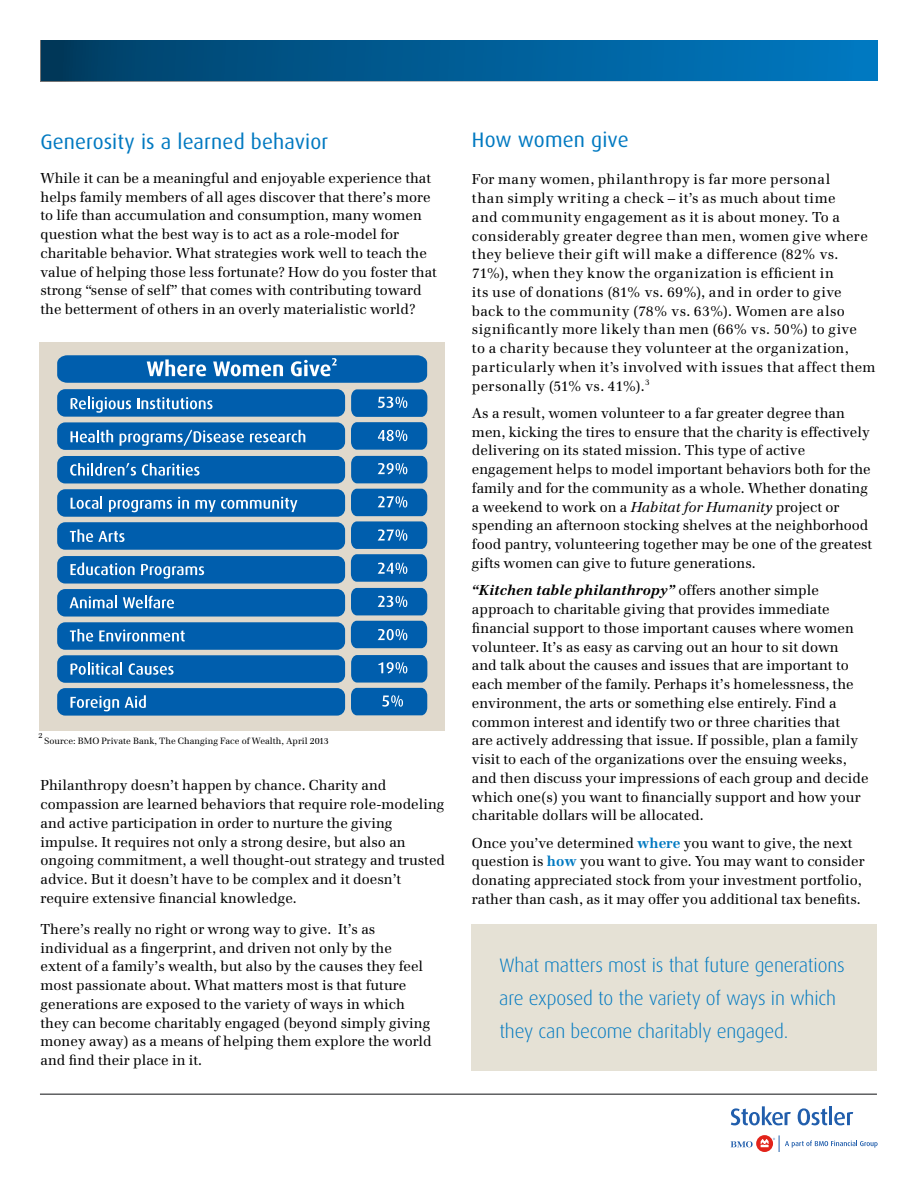
<style>
.page{position:relative;width:918px;height:1188px;background:#fff}
.page>*{position:absolute;margin:0;border:0;box-sizing:border-box;transform-origin:0 0}
.t1{font:21px "Dax";letter-spacing:.005em;color:#0079c1}
.t2{font:300 19.5px/33px "Dax";letter-spacing:-.01em;color:#0079c1}
.t3{font:14.25px/18.8px "Emona";color:#000}
.t4{font:14.25px/18.8px "Emona";letter-spacing:.02em;color:#000}
.t5{font:9px "Emona";color:#000}
.t6{font:7.5px "Emona";color:#000}
.s1{font-style:italic}
.s2{font-weight:700;font-style:italic}
.s3{font-weight:700;color:#0079c1}
</style>
<div class="page">
<div style="left:472px;top:924px;width:405px;height:147px;background:#e5e1d5"></div>
<hr style="left:40px;top:1093px;width:837px;height:2px;background:#5f6062">
<div style="left:41px;top:41px;width:837px;height:40px;background:linear-gradient(to right,#003e65,#007ac4)"></div>
<div style="left:39px;top:342px;width:406px;height:389px;background:#e0d9cc"></div>
<div style="left:57px;top:456px;width:288px;height:27px;background:#005ead;border-radius:8px"></div>
<div style="left:57px;top:489px;width:288px;height:28px;background:#005ead;border-radius:8px"></div>
<div style="left:57px;top:522px;width:288px;height:28px;background:#005ead;border-radius:8px"></div>
<div style="left:57px;top:556px;width:288px;height:28px;background:#005ead;border-radius:8px"></div>
<div style="left:57px;top:589px;width:288px;height:28px;background:#005ead;border-radius:8px"></div>
<div style="left:57px;top:622px;width:288px;height:28px;background:#005ead;border-radius:8px"></div>
<div style="left:57px;top:655px;width:288px;height:28px;background:#005ead;border-radius:8px"></div>
<div style="left:57px;top:688px;width:288px;height:28px;background:#005ead;border-radius:8px"></div>
<div style="left:57px;top:389px;width:288px;height:28px;background:#005ead;border-radius:8px"></div>
<div style="left:57px;top:422px;width:288px;height:28px;background:#005ead;border-radius:8px"></div>
<svg style="left:57px;top:355px;width:370px;height:28px;background:#2373b7"></svg>
<svg style="left:71px;top:397px;width:60px;height:16px"></svg>
<svg style="left:137px;top:397px;width:76px;height:12px"></svg>
<svg style="left:71px;top:430px;width:42px;height:12px"></svg>
<svg style="left:120px;top:430px;width:124px;height:16px"></svg>
<svg style="left:250px;top:430px;width:55px;height:12px"></svg>
<svg style="left:70px;top:463px;width:66px;height:13px"></svg>
<svg style="left:142px;top:463px;width:57px;height:13px"></svg>
<svg style="left:71px;top:496px;width:31px;height:13px"></svg>
<svg style="left:109px;top:500px;width:63px;height:12px"></svg>
<svg style="left:178px;top:497px;width:11px;height:12px"></svg>
<svg style="left:195px;top:497px;width:102px;height:15px"></svg>
<svg style="left:70px;top:529px;width:55px;height:13px"></svg>
<svg style="left:71px;top:563px;width:64px;height:12px"></svg>
<svg style="left:141px;top:564px;width:63px;height:15px"></svg>
<svg style="left:70px;top:596px;width:47px;height:12px"></svg>
<svg style="left:123px;top:596px;width:51px;height:12px"></svg>
<svg style="left:70px;top:629px;width:23px;height:13px"></svg>
<svg style="left:99px;top:629px;width:86px;height:13px"></svg>
<svg style="left:71px;top:662px;width:51px;height:13px"></svg>
<svg style="left:129px;top:663px;width:45px;height:12px"></svg>
<svg style="left:71px;top:696px;width:48px;height:15px"></svg>
<svg style="left:125px;top:695px;width:21px;height:13px"></svg>
<svg style="left:351px;top:389px;width:76px;height:61px;background:#2774b4"></svg>
<svg style="left:351px;top:456px;width:76px;height:27px;background:#1269b2"></svg>
<svg style="left:351px;top:489px;width:76px;height:93px;background:#2975b4"></svg>
<svg style="left:351px;top:588px;width:76px;height:27px;background:#1269b2"></svg>
<svg style="left:351px;top:621px;width:76px;height:27px;background:#1269b2"></svg>
<svg style="left:351px;top:655px;width:76px;height:60px;background:#2271b3"></svg>
<svg style="left:731px;top:1106px;width:60px;height:19px"></svg>
<svg style="left:798px;top:1108px;width:29px;height:17px"></svg>
<hr style="left:829px;top:1106px;width:3px;height:19px;background:#215eac">
<svg style="left:834px;top:1112px;width:19px;height:13px"></svg>
<svg style="left:731px;top:1141px;width:22px;height:6px"></svg>
<svg style="left:756px;top:1135px;width:17px;height:17px"></svg>
<svg style="left:761px;top:1135px;width:117px;height:17px"></svg>
<h1 class="t1" style="left:40px;top:130px;width:289px">Generosity is a learned behavior</h1>
<p class="t3" style="left:40px;top:168px;width:398px">While it can be a meaningful and enjoyable experience that helps family members of all ages discover that there’s more to life than accumulation and consumption, many women question what the best way is to act as a role-model for charitable behavior. What strategies work well to teach the value of helping those less fortunate? How do you foster that strong “sense of self” that comes with contributing toward the betterment of others in an overly materialistic world?</p>
<p class="t6" style="left:38px;top:731px;width:6px">2</p>
<p class="t5" style="left:44px;top:735px;width:286px">Source: BMO Private Bank, The Changing Face of Wealth, April 2013</p>
<p class="t3" style="left:41px;top:776px;width:406px">Philanthropy doesn’t happen by chance. Charity and compassion are learned behaviors that require role-modeling and active participation in order to nurture the giving impulse. It requires not only a strong desire, but also an ongoing commitment, a well thought-out strategy and trusted advice. But it doesn’t have to be complex and it doesn’t require extensive financial knowledge.</p>
<p class="t3" style="left:41px;top:919px;width:393px">There’s really no right or wrong way to give. It’s as individual as a fingerprint, and driven not only by the extent of a family’s wealth, but also by the causes they feel most passionate about. What matters most is that future generations are exposed to the variety of ways in which they can become charitably engaged (beyond simply giving money away) as a means of helping them explore the world and find their place in it.</p>
<h1 class="t1" style="left:472px;top:128px;width:158px">How women give</h1>
<p class="t4" style="left:472px;top:170px;width:405px">For many women, philanthropy is far more personal<br>than simply writing a check – it’s as much about time<br>and community engagement as it is about money. To a considerably greater degree than men, women give where they believe their gift will make a difference (82% vs.<br>71%), when they know the organization is efficient in<br>its use of donations (81% vs. 69%), and in order to give back to the community (78% vs. 63%). Women are also significantly more likely than men (66% vs. 50%) to give<br>to a charity because they volunteer at the organization, particularly when it’s involved with issues that affect them personally (51% vs. 41%).<sup>3</sup></p>
<p class="t3" style="left:472px;top:403px;width:402px">As a result, women volunteer to a far greater degree than men, kicking the tires to ensure that the charity is effectively delivering on its stated mission. This type of active engagement helps to model important behaviors both for the family and for the community as a whole. Whether donating a weekend to work on a <span class="s1">Habitat for Humanity</span> project or spending an afternoon stocking shelves at the neighborhood food pantry, volunteering together may be one of the greatest gifts women can give to future generations.</p>
<p class="t3" style="left:472px;top:581px;width:398px"><span class="s2">“Kitchen table philanthropy”</span> offers another simple approach to charitable giving that provides immediate financial support to those important causes where women volunteer. It’s as easy as carving out an hour to sit down<br>and talk about the causes and issues that are important to each member of the family. Perhaps it’s homelessness, the environment, the arts or something else entirely. Find a common interest and identify two or three charities that<br>are actively addressing that issue. If possible, plan a family visit to each of the organizations over the ensuing weeks, and then discuss your impressions of each group and decide which one(s) you want to financially support and how your charitable dollars will be allocated.</p>
<p class="t3" style="left:472px;top:833px;width:394px">Once you’ve determined <span class="s3">where</span> you want to give, the next question is <span class="s3">how</span> you want to give. You may want to consider donating appreciated stock from your investment portfolio, rather than cash, as it may offer you additional tax benefits.</p>
<h2 class="t2" style="left:499px;top:949px;width:347px">What matters most is that future generations are exposed to the variety of ways in which they can become charitably engaged.</h2>
</div>
